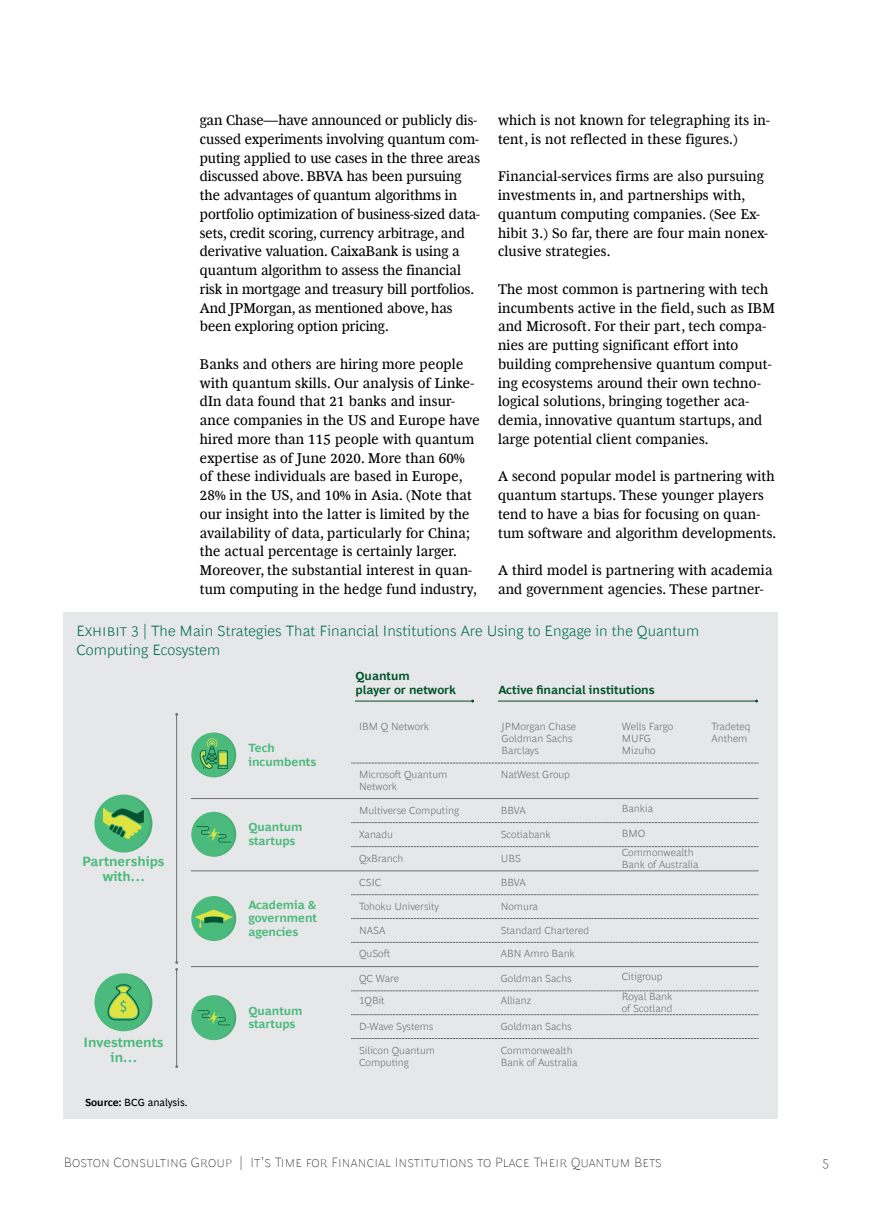
<style>
.page{position:relative;width:893px;height:1212px;background:#fff}
.page>*{position:absolute;margin:0;border:0;box-sizing:border-box;transform-origin:0 0}
.t1{font:300 15px/18.8px "Henderson BCG Sans";letter-spacing:.005em;color:#006f51}
.t2{font:14.25px/18.8px "Henderson BCG Serif";letter-spacing:.015em;color:#000}
.t3{font:100 13.5px "Henderson BCG Sans";letter-spacing:.01em;color:#000}
.t4{font:700 13.5px/15px "Henderson BCG Sans";color:#4bba7d;text-align:center}
.t5{font:700 12px/13.5px "Henderson BCG Sans";color:#4bba7d}
.t6{font:700 12px/13.5px "Henderson BCG Sans";color:#03542f}
.t7{font:300 10.5px/12px "Henderson BCG Sans";color:#707071}
.t8{font:10.5px "Henderson BCG Sans";color:#000}
.s1{font-weight:700}
</style>
<div class="page">
<div style="left:64px;top:613px;width:714px;height:506px;background:#e6e7e8"></div>
<svg style="left:351px;top:894px;width:407px;height:1px"></svg>
<svg style="left:351px;top:763px;width:407px;height:1px"></svg>
<svg style="left:351px;top:846px;width:407px;height:1px"></svg>
<svg style="left:351px;top:822px;width:407px;height:1px"></svg>
<svg style="left:351px;top:918px;width:407px;height:1px"></svg>
<svg style="left:351px;top:942px;width:407px;height:1px"></svg>
<svg style="left:351px;top:990px;width:407px;height:1px"></svg>
<svg style="left:351px;top:1014px;width:407px;height:1px"></svg>
<svg style="left:351px;top:1038px;width:407px;height:1px"></svg>
<hr style="left:355px;top:701px;width:118px;height:1px;background:#064926">
<hr style="left:498px;top:701px;width:259px;height:1px;background:#064926">
<svg style="left:191px;top:896px;width:45px;height:45px"></svg>
<svg style="left:195px;top:896px;width:41px;height:45px"></svg>
<div style="left:191px;top:732px;width:45px;height:45px;background:#4bba7d;border-radius:50%"></div>
<svg style="left:200px;top:732px;width:36px;height:45px"></svg>
<svg style="left:191px;top:812px;width:45px;height:45px"></svg>
<svg style="left:196px;top:812px;width:40px;height:45px;background:#66bf8b"></svg>
<svg style="left:191px;top:995px;width:45px;height:45px"></svg>
<svg style="left:197px;top:995px;width:39px;height:45px;background:#65bf8b"></svg>
<hr style="left:176px;top:714px;width:1px;height:248px;background:#707071">
<hr style="left:176px;top:969px;width:1px;height:98px;background:#707071">
<svg style="left:175px;top:961px;width:3px;height:10px"></svg>
<hr style="left:191px;top:798px;width:567px;height:1px;background:#707071">
<hr style="left:191px;top:870px;width:567px;height:1px;background:#707071">
<hr style="left:191px;top:966px;width:567px;height:1px;background:#707071">
<div style="left:94px;top:794px;width:58px;height:58px;background:#4bba7d;border-radius:50%"></div>
<svg style="left:103px;top:794px;width:49px;height:58px"></svg>
<div style="left:94px;top:973px;width:58px;height:58px;background:#4bba7d;border-radius:50%"></div>
<svg style="left:107px;top:973px;width:45px;height:58px"></svg>
<p class="t2" style="left:200px;top:110px;width:282px">gan Chase—have announced or publicly dis&shy;cussed experiments involving quantum com&shy;puting applied to use cases in the three areas discussed above. BBVA has been pursuing the advantages of quantum algorithms in portfolio optimization of business-sized data&shy;sets, credit scoring, currency arbitrage, and derivative valuation. CaixaBank is using a quantum algorithm to assess the financial risk in mortgage and treasury bill portfolios.<br>And JPMorgan, as mentioned above, has been exploring option pricing.</p>
<p class="t2" style="left:200px;top:353px;width:281px">Banks and others are hiring more people with quantum skills. Our analysis of Linke&shy;dIn data found that 21 banks and insur&shy;ance companies in the US and Europe have hired more than 115 people with quantum expertise as of June 2020. More than 60% of these individuals are based in Europe, 28% in the US, and 10% in Asia. (Note that our insight into the latter is limited by the availability of data, particularly for China; the actual percentage is certainly larger.<br>Moreover, the substantial interest in quan&shy;tum computing in the hedge fund industry,</p>
<p class="t2" style="left:498px;top:110px;width:273px">which is not known for telegraphing its in&shy;tent, is not reflected in these figures.)</p>
<p class="t2" style="left:498px;top:166px;width:271px">Financial-services firms are also pursuing investments in, and partnerships with, quantum computing companies. (See Ex&shy;hibit 3.) So far, there are four main nonex&shy;clusive strategies.</p>
<p class="t2" style="left:498px;top:279px;width:278px">The most common is partnering with tech incumbents active in the field, such as IBM and Microsoft. For their part, tech compa&shy;nies are putting significant effort into building comprehensive quantum comput&shy;ing ecosystems around their own techno&shy;logical solutions, bringing together aca&shy;demia, innovative quantum startups, and large potential client companies.</p>
<p class="t2" style="left:498px;top:466px;width:280px">A second popular model is partnering with quantum startups. These younger players tend to have a bias for focusing on quan&shy;tum software and algorithm developments.</p>
<p class="t2" style="left:498px;top:560px;width:276px">A third model is partnering with academia and government agencies. These partner-</p>
<p class="t1" style="left:77px;top:621px;width:624px">Exhibit 3 | The Main Strategies That Financial Institutions Are Using to Engage in the Quantum<br>Computing Ecosystem</p>
<p class="t4" style="left:82px;top:853px;width:84px">Partnerships with…</p>
<p class="t4" style="left:83px;top:1033px;width:81px">Investments in…</p>
<p class="t8" style="left:85px;top:1095px;width:104px"><span class="s1">Source:</span> BCG analysis.</p>
<p class="t5" style="left:248px;top:740px;width:70px">Tech incumbents</p>
<p class="t5" style="left:248px;top:819px;width:56px">Quantum startups</p>
<p class="t5" style="left:248px;top:897px;width:70px;text-align:justify">Academia &amp; government agencies</p>
<p class="t5" style="left:248px;top:1003px;width:56px">Quantum startups</p>
<p class="t6" style="left:355px;top:668px;width:102px">Quantum<br>player or network</p>
<p class="t6" style="left:498px;top:682px;width:158px">Active financial institutions</p>
<p class="t7" style="left:359px;top:719px;width:71px">IBM Q Network</p>
<p class="t7" style="left:502px;top:719px;width:76px">JPMorgan Chase<br>Goldman Sachs<br>Barclays</p>
<p class="t7" style="left:359px;top:767px;width:90px">Microsoft Quantum<br>Network</p>
<p class="t7" style="left:501px;top:768px;width:71px">NatWest Group</p>
<p class="t7" style="left:622px;top:719px;width:53px">Wells Fargo<br>MUFG<br>Mizuho</p>
<p class="t7" style="left:359px;top:803px;width:102px">Multiverse Computing</p>
<p class="t7" style="left:501px;top:803px;width:26px">BBVA</p>
<p class="t7" style="left:622px;top:801px;width:33px">Bankia</p>
<p class="t7" style="left:359px;top:827px;width:35px">Xanadu</p>
<p class="t7" style="left:501px;top:827px;width:51px">Scotiabank</p>
<p class="t7" style="left:622px;top:826px;width:25px">BMO</p>
<p class="t7" style="left:359px;top:852px;width:46px">QxBranch</p>
<p class="t7" style="left:501px;top:852px;width:22px">UBS</p>
<p class="t7" style="left:622px;top:845px;width:78px">Commonwealth<br>Bank of Australia</p>
<p class="t7" style="left:359px;top:875px;width:24px">CSIC</p>
<p class="t7" style="left:501px;top:875px;width:26px">BBVA</p>
<p class="t7" style="left:359px;top:899px;width:82px">Tohoku University</p>
<p class="t7" style="left:501px;top:899px;width:39px">Nomura</p>
<p class="t7" style="left:359px;top:947px;width:33px">QuSoft</p>
<p class="t7" style="left:501px;top:947px;width:76px">ABN Amro Bank</p>
<p class="t7" style="left:359px;top:923px;width:28px">NASA</p>
<p class="t7" style="left:501px;top:923px;width:90px">Standard Chartered</p>
<p class="t7" style="left:359px;top:972px;width:42px">QC Ware</p>
<p class="t7" style="left:501px;top:972px;width:72px">Goldman Sachs</p>
<p class="t7" style="left:622px;top:970px;width:42px">Citigroup</p>
<p class="t7" style="left:359px;top:994px;width:27px">1QBit</p>
<p class="t7" style="left:501px;top:994px;width:32px">Allianz</p>
<p class="t7" style="left:622px;top:990px;width:52px">Royal Bank of Scotland</p>
<p class="t7" style="left:359px;top:1019px;width:76px">D-Wave Systems</p>
<p class="t7" style="left:501px;top:1019px;width:72px">Goldman Sachs</p>
<p class="t7" style="left:359px;top:1043px;width:77px">Silicon Quantum<br>Computing</p>
<p class="t7" style="left:501px;top:1043px;width:78px">Commonwealth<br>Bank of Australia</p>
<p class="t7" style="left:711px;top:719px;width:40px">Tradeteq<br>Anthem</p>
<p class="t3" style="left:64px;top:1152px;width:600px">Boston Consulting Group | It’s Time for Financial Institutions to Place Their Quantum Bets</p>
<p class="t3" style="left:822px;top:1152px;width:9px">5</p>
</div>
